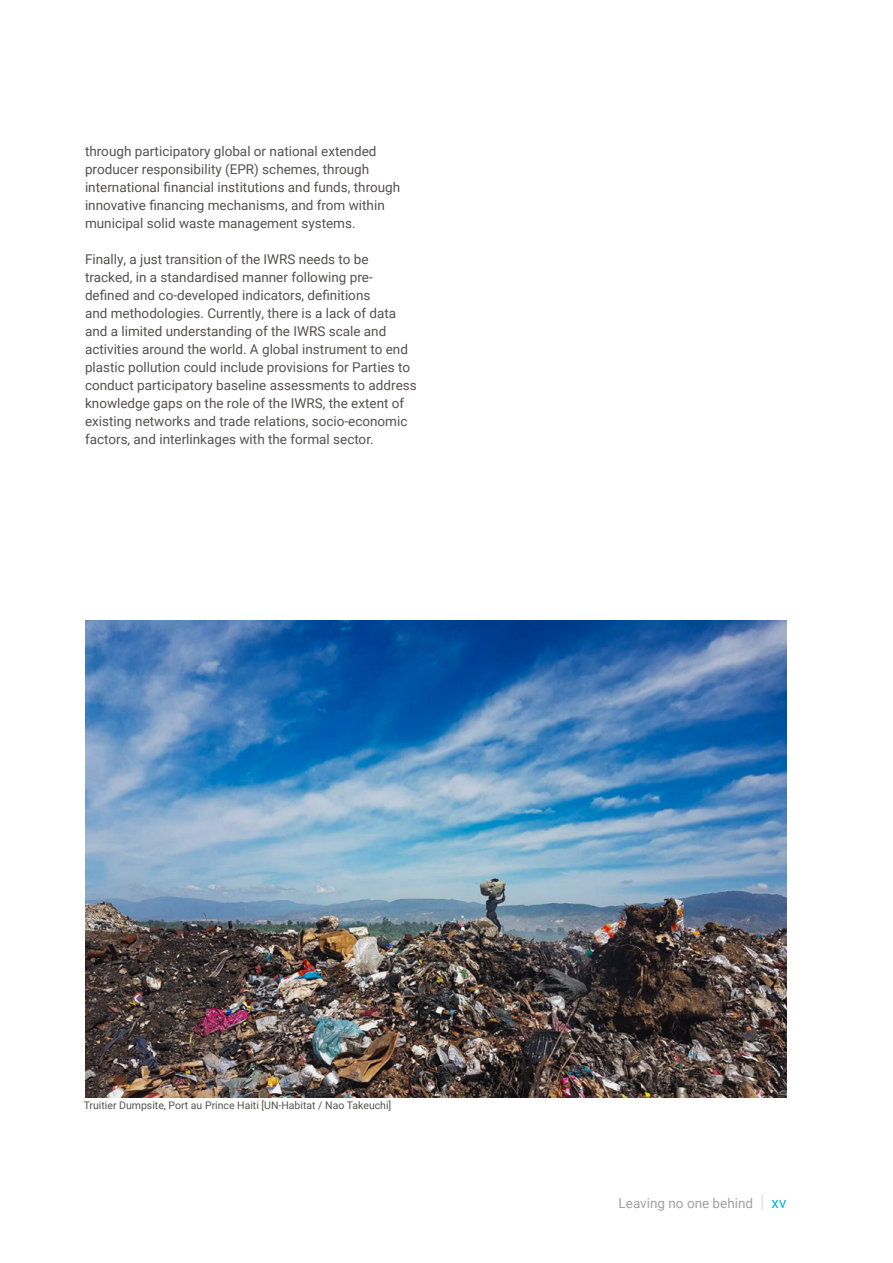
<style>
.page{position:relative;width:893px;height:1263px;background:#fff}
.page>*{position:absolute;margin:0;border:0;box-sizing:border-box;transform-origin:0 0}
.text{font:13.5px/18px "Roboto";color:#545251}
.t1{font:13.5px "Roboto";color:#a1a1a2}
.photocaption{font:10.5px "Roboto";color:#545251}
.s1{font-weight:100;font-size:18px;color:#b3b3b4}
.s2{font-size:15px;color:#00b2e2}
</style>
<div class="page">
<img style="left:85px;top:620px;width:702px;height:477px">
<p class="text" style="left:85px;top:142px;width:317px">through participatory global or national extended producer responsibility (EPR) schemes, through international financial institutions and funds, through innovative financing mechanisms, and from within municipal solid waste management systems.</p>
<p class="text" style="left:85px;top:250px;width:333px">Finally, a just transition of the IWRS needs to be tracked, in a standardised manner following pre&shy;defined and co-developed indicators, definitions<br>and methodologies. Currently, there is a lack of data and a limited understanding of the IWRS scale and activities around the world. A global instrument to end plastic pollution could include provisions for Parties to conduct participatory baseline assessments to address knowledge gaps on the role of the IWRS, the extent of existing networks and trade relations, socio-economic factors, and interlinkages with the formal sector.</p>
<p class="photocaption" style="left:84px;top:1097px;width:309px">Truitier Dumpsite, Port au Prince Haiti [UN-Habitat / Nao Takeuchi]</p>
<p class="t1" style="left:619px;top:1193px;width:169px">Leaving no one behind <span class="s1">|</span> <span class="s2">xv</span></p>
</div>
